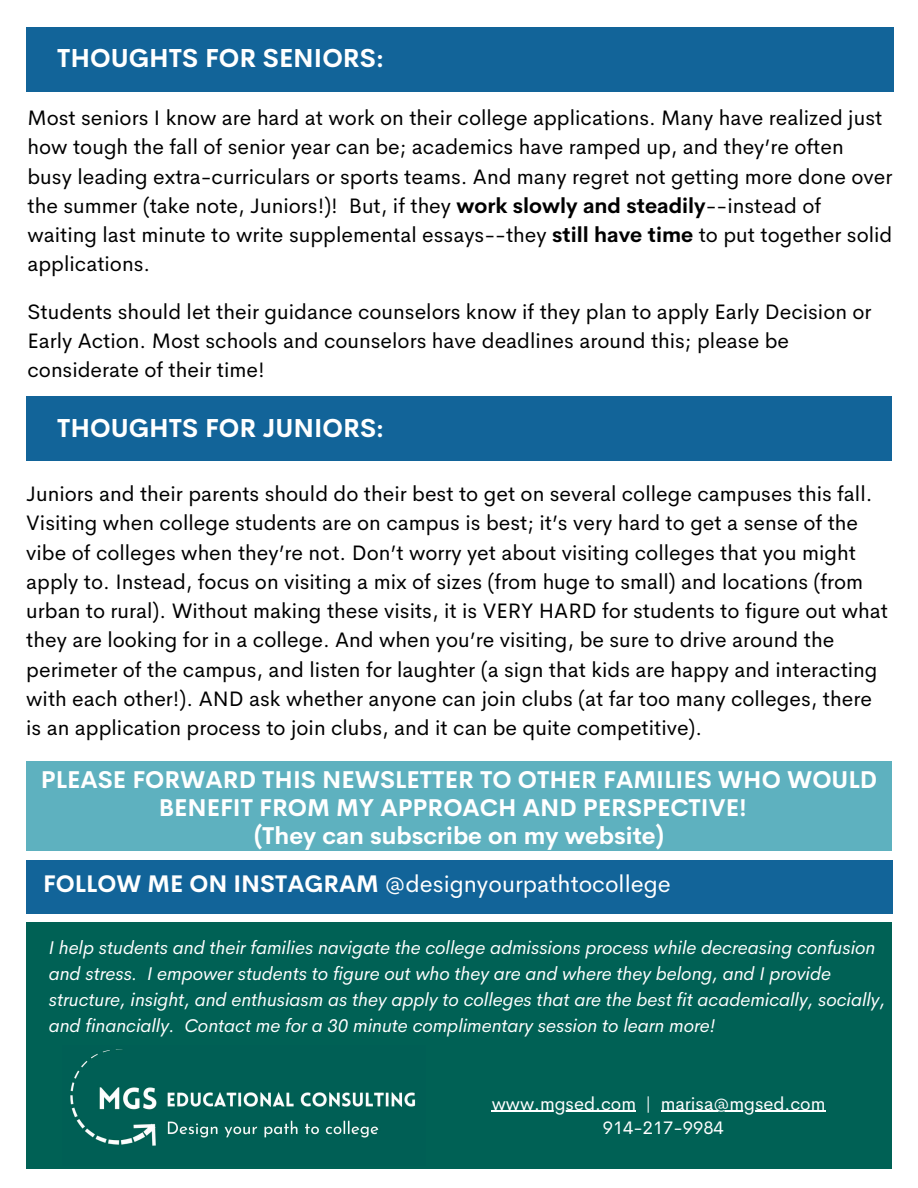
<style>
.page{position:relative;width:918px;height:1188px;background:#fff}
.page>*{position:absolute;margin:0;border:0;box-sizing:border-box;transform-origin:0 0}
.t1{font:700 25.5px "Cerebri Sans";color:#fff}
.t2{font:700 23.85px/27.9px "Cerebri Sans";color:#fff;text-align:center}
.t3{font:23.55px "Cerebri Sans";color:#fff}
.t4{font:21px/29.2px "Cerebri Sans";color:#000}
.t5{font:italic 18.6px/25.8px "Cerebri Sans";color:#fff}
.t6{font:18.15px/24.8px "Cerebri Sans";color:#fff}
.s1{font-weight:700}
</style>
<div class="page">
<div style="left:26px;top:922px;width:865px;height:247px;background:#006155"></div>
<hr style="left:492px;top:1111px;width:144px;height:1px;background:#fff">
<hr style="left:661px;top:1111px;width:164px;height:1px;background:#fff">
<img style="left:70px;top:1049px;width:346px;height:97px">
<div style="left:26px;top:860px;width:866px;height:54px;background:#126499"></div>
<div style="left:26px;top:27px;width:868px;height:65px;background:#126499"></div>
<div style="left:26px;top:396px;width:866px;height:65px;background:#126499"></div>
<div style="left:26px;top:761px;width:866px;height:90px;background:#5eb1bf"></div>
<h4 class="t1" style="left:57px;top:42px;width:328px">THOUGHTS FOR SENIORS:</h4>
<h2 class="t4" style="left:28px;top:103px;width:867px">Most seniors I know are hard at work on their college applications. Many have realized just how tough the fall of senior year can be; academics have ramped up, and they’re often busy leading extra-curriculars or sports teams. And many regret not getting more done over the summer (take note, Juniors!)! But, if they <span class="s1">work slowly and steadily</span>--instead of waiting last minute to write supplemental essays--they <span class="s1">still have time</span> to put together solid applications.</h2>
<h3 class="t4" style="left:28px;top:297px;width:846px">Students should let their guidance counselors know if they plan to apply Early Decision or<br>Early Action. Most schools and counselors have deadlines around this; please be considerate of their time!</h3>
<p class="t1" style="left:57px;top:411px;width:328px">THOUGHTS FOR JUNIORS:</p>
<p class="t4" style="left:26px;top:479px;width:863px">Juniors and their parents should do their best to get on several college campuses this fall.<br>Visiting when college students are on campus is best; it’s very hard to get a sense of the vibe of colleges when they’re not. Don’t worry yet about visiting colleges that you might apply to. Instead, focus on visiting a mix of sizes (from huge to small) and locations (from urban to rural). Without making these visits, it is VERY HARD for students to figure out what they are looking for in a college. And when you’re visiting, be sure to drive around the perimeter of the campus, and listen for laughter (a sign that kids are happy and interacting with each other!). AND ask whether anyone can join clubs (at far too many colleges, there is an application process to join clubs, and it can be quite competitive).</p>
<p class="t2" style="left:41px;top:766px;width:838px">PLEASE FORWARD THIS NEWSLETTER TO OTHER FAMILIES WHO WOULD<br>BENEFIT FROM MY APPROACH AND PERSPECTIVE!<br>(They can subscribe on my website)</p>
<h1 class="t3" style="left:43px;top:868px;width:629px"><span class="s1">FOLLOW ME ON INSTAGRAM</span> @designyourpathtocollege</h1>
<h4 class="t5" style="left:49px;top:935px;width:838px">I help students and their families navigate the college admissions process while decreasing confusion and stress. I empower students to figure out who they are and where they belong, and I provide structure, insight, and enthusiasm as they apply to colleges that are the best fit academically, socially, and financially. Contact me for a 30 minute complimentary session to learn more!</h4>
<h1 class="t6" style="left:492px;top:1091px;width:161px">www.mgsed.com |</h1>
<h4 class="t6" style="left:603px;top:1091px;width:224px;text-indent:58px">marisa@mgsed.com<br>914-217-9984</h4>
</div>
